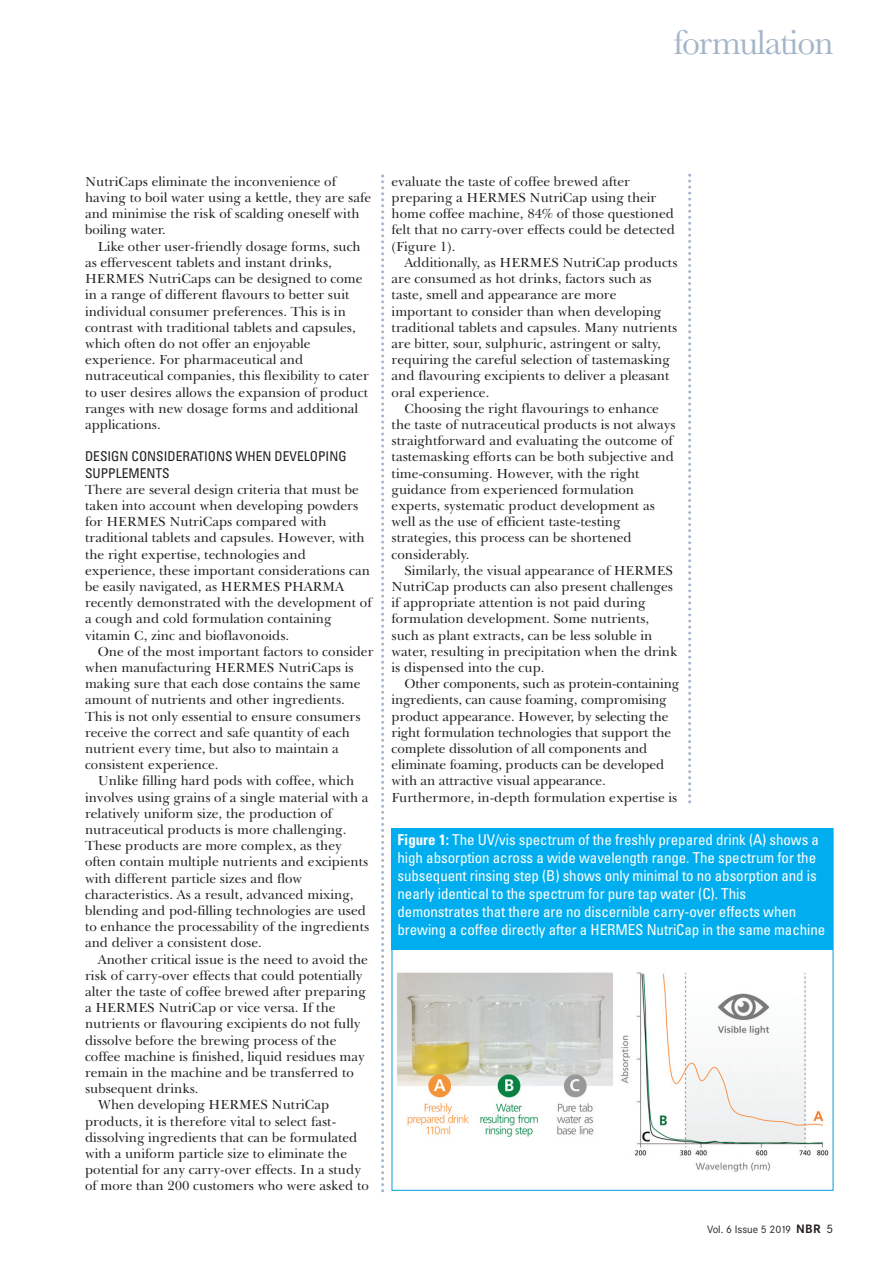
<style>
.page{position:relative;width:893px;height:1263px;background:#fff}
.page>*{position:absolute;margin:0;border:0;box-sizing:border-box;transform-origin:0 0}
.t1{font:36px "Baskerville";letter-spacing:-.03em;color:#a3b5c8}
.t2{font:condensed 15px/18px "Univers";letter-spacing:-.005em;color:#fff}
.t3{font:13.5px/16.2px "Baskerville BT";color:#231f20}
.t4{font:condensed 13.5px/16.2px "Univers";color:#231f20}
.t5{font:10.5px "Corporate SBQ";color:#231f20}
.s1{font-weight:700}
.s2{font-weight:700;font-size:12px}
.s3{font-size:12px}
</style>
<div class="page">
<svg style="left:381px;top:174px;width:3px;height:1018px"></svg>
<svg style="left:688px;top:174px;width:3px;height:629px"></svg>
<img style="left:397px;top:972px;width:432px;height:200px">
<div style="left:392px;top:828px;width:441px;height:122px;background:#00aeef"></div>
<h1 class="t1" style="left:674px;top:20px;width:161px">formulation</h1>
<p class="t3" style="left:85px;top:175px;width:288px">NutriCaps eliminate the inconvenience of having to boil water using a kettle, they are safe and minimise the risk of scalding oneself with boiling water.</p>
<p class="t3" style="left:85px;top:240px;width:285px;text-indent:13px">Like other user-friendly dosage forms, such as effervescent tablets and instant drinks, HERMES NutriCaps can be designed to come in a range of different flavours to better suit individual consumer preferences. This is in contrast with traditional tablets and capsules, which often do not offer an enjoyable experience. For pharmaceutical and nutraceutical companies, this flexibility to cater to user desires allows the expansion of product ranges with new dosage forms and additional applications.</p>
<p class="t4" style="left:85px;top:450px;width:263px">DESIGN CONSIDERATIONS WHEN DEVELOPING<br>SUPPLEMENTS</p>
<p class="t3" style="left:85px;top:483px;width:288px">There are several design criteria that must be taken into account when developing powders for HERMES NutriCaps compared with traditional tablets and capsules. However, with the right expertise, technologies and experience, these important considerations can be easily navigated, as HERMES PHARMA recently demonstrated with the development of a cough and cold formulation containing vitamin C, zinc and bioflavonoids.</p>
<p class="t3" style="left:85px;top:645px;width:290px;text-indent:13px">One of the most important factors to consider when manufacturing HERMES NutriCaps is making sure that each dose contains the same amount of nutrients and other ingredients.<br>This is not only essential to ensure consumers receive the correct and safe quantity of each nutrient every time, but also to maintain a consistent experience.</p>
<p class="t3" style="left:85px;top:774px;width:286px;text-indent:13px">Unlike filling hard pods with coffee, which involves using grains of a single material with a relatively uniform size, the production of nutraceutical products is more challenging.<br>These products are more complex, as they often contain multiple nutrients and excipients with different particle sizes and flow characteristics. As a result, advanced mixing, blending and pod-filling technologies are used to enhance the processability of the ingredients and deliver a consistent dose.</p>
<p class="t3" style="left:98px;top:952px;width:272px">Another critical issue is the need to avoid the</p>
<p class="t3" style="left:85px;top:969px;width:279px">risk of carry-over effects that could potentially</p>
<p class="t3" style="left:85px;top:985px;width:282px">alter the taste of coffee brewed after preparing</p>
<p class="t3" style="left:85px;top:1001px;width:252px">a HERMES NutriCap or vice versa. If the</p>
<p class="t3" style="left:85px;top:1017px;width:277px">nutrients or flavouring excipients do not fully</p>
<p class="t3" style="left:85px;top:1033px;width:253px">dissolve before the brewing process of the</p>
<p class="t3" style="left:85px;top:1050px;width:281px">coffee machine is finished, liquid residues may</p>
<p class="t3" style="left:85px;top:1066px;width:270px">remain in the machine and be transferred to</p>
<p class="t3" style="left:85px;top:1082px;width:115px">subsequent drinks.</p>
<p class="t3" style="left:98px;top:1098px;width:233px">When developing HERMES NutriCap</p>
<p class="t3" style="left:85px;top:1114px;width:253px">products, it is therefore vital to select fast-</p>
<p class="t3" style="left:85px;top:1131px;width:274px">dissolving ingredients that can be formulated</p>
<p class="t3" style="left:85px;top:1147px;width:264px">with a uniform particle size to eliminate the</p>
<p class="t3" style="left:85px;top:1163px;width:277px">potential for any carry-over effects. In a study</p>
<p class="t3" style="left:85px;top:1179px;width:285px">of more than 200 customers who were asked to</p>
<p class="t3" style="left:392px;top:175px;width:285px">evaluate the taste of coffee brewed after preparing a HERMES NutriCap using their home coffee machine, 84% of those questioned felt that no carry-over effects could be detected (Figure 1).</p>
<p class="t3" style="left:392px;top:256px;width:287px;text-indent:13px">Additionally, as HERMES NutriCap products are consumed as hot drinks, factors such as taste, smell and appearance are more important to consider than when developing traditional tablets and capsules. Many nutrients are bitter, sour, sulphuric, astringent or salty, requiring the careful selection of tastemasking and flavouring excipients to deliver a pleasant oral experience.</p>
<p class="t3" style="left:392px;top:402px;width:286px;text-indent:13px">Choosing the right flavourings to enhance the taste of nutraceutical products is not always straightforward and evaluating the outcome of tastemasking efforts can be both subjective and time-consuming. However, with the right guidance from experienced formulation experts, systematic product development as well as the use of efficient taste-testing strategies, this process can be shortened considerably.</p>
<p class="t3" style="left:392px;top:564px;width:287px;text-indent:13px">Similarly, the visual appearance of HERMES NutriCap products can also present challenges if appropriate attention is not paid during formulation development. Some nutrients, such as plant extracts, can be less soluble in water, resulting in precipitation when the drink is dispensed into the cup.</p>
<p class="t3" style="left:392px;top:677px;width:289px;text-indent:13px">Other components, such as protein-containing ingredients, can cause foaming, compromising product appearance. However, by selecting the right formulation technologies that support the complete dissolution of all components and eliminate foaming, products can be developed with an attractive visual appearance.<br>Furthermore, in-depth formulation expertise is</p>
<p class="t2" style="left:397px;top:832px;width:429px"><span class="s1">Figure 1:</span> The UV/vis spectrum of the freshly prepared drink (A) shows a high absorption across a wide wavelength range. The spectrum for the subsequent rinsing step (B) shows only minimal to no absorption and is nearly identical to the spectrum for pure tap water (C). This demonstrates that there are no discernible carry-over effects when brewing a coffee directly after a HERMES NutriCap in the same machine</p>
<p class="t5" style="left:707px;top:1224px;width:128px">Vol. 6 Issue 5 2019 <span class="s2">NBR</span> <span class="s3">5</span></p>
</div>
